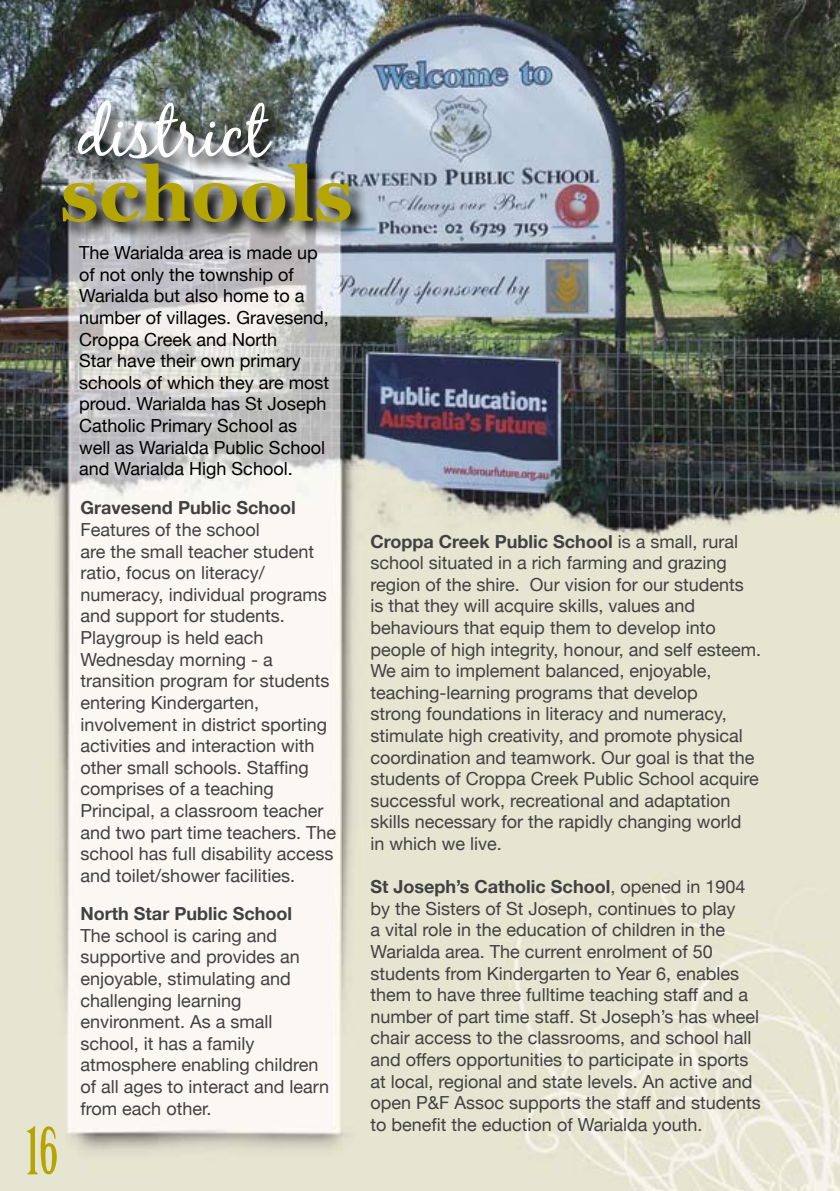
<style>
.page{position:relative;width:840px;height:1191px;background:#fff}
.page>*{position:absolute;margin:0;border:0;box-sizing:border-box;transform-origin:0 0}
.t1{font:700 76px "Georgia";color:#b5a500}
.t2{font:68px "Black Jack";color:#fff}
.t3{font:64px "Birch Std";color:#b5a500}
.t4{font:18px/21.6px "Helvetica Neue";color:#414142}
.t5{font:18px/21.6px "Helvetica Neue";color:#000}
.t6{font:700 18px "Helvetica Neue";color:#414142}
.s1{font-weight:700}
</style>
<div class="page">
<img style="left:0;top:0;width:839px;height:1191px">
<svg style="left:59px;top:98px;width:309px;height:142px;background:#82888b"></svg>
<h2 class="t2" style="left:77px;top:92px;width:192px">district</h2>
<h1 class="t1" style="left:60px;top:146px;width:294px">schools</h1>
<p class="t5" style="left:79px;top:242px;width:251px">The Warialda area is made up of not only the township of<br>Warialda but also home to a number of villages. Gravesend,<br>Croppa Creek and North<br>Star have their own primary schools of which they are most proud. Warialda has St Joseph<br>Catholic Primary School as well as Warialda Public School and Warialda High School.</p>
<h3 class="t3" style="left:27px;top:1115px;width:33px">16</h3>
<p class="t6" style="left:80px;top:497px;width:216px">Gravesend Public School</p>
<p class="t4" style="left:80px;top:518px;width:257px">Features of the school<br>are the small teacher student ratio, focus on literacy/ numeracy, individual programs and support for students.<br>Playgroup is held each<br>Wednesday morning - a transition program for students entering Kindergarten, involvement in district sporting activities and interaction with other small schools. Staffing comprises of a teaching<br>Principal, a classroom teacher and two part time teachers. The school has full disability access and toilet/shower facilities.</p>
<p class="t6" style="left:80px;top:902px;width:213px">North Star Public School</p>
<p class="t4" style="left:80px;top:924px;width:250px">The school is caring and supportive and provides an enjoyable, stimulating and challenging learning environment. As a small school, it has a family atmosphere enabling children of all ages to interact and learn from each other.</p>
<p class="t4" style="left:370px;top:530px;width:392px"><span class="s1">Croppa Creek Public School</span> is a small, rural school situated in a rich farming and grazing region of the shire. Our vision for our students is that they will acquire skills, values and behaviours that equip them to develop into people of high integrity, honour, and self esteem.<br>We aim to implement balanced, enjoyable, teaching-learning programs that develop<br>strong foundations in literacy and numeracy, stimulate high creativity, and promote physical coordination and teamwork. Our goal is that the students of Croppa Creek Public School acquire successful work, recreational and adaptation skills necessary for the rapidly changing world<br>in which we live.</p>
<p class="t4" style="left:370px;top:875px;width:392px"><span class="s1">St Joseph’s Catholic School</span>, opened in 1904 by the Sisters of St Joseph, continues to play<br>a vital role in the education of children in the Warialda area. The current enrolment of 50 students from Kindergarten to Year 6, enables them to have three fulltime teaching staff and a number of part time staff. St Joseph’s has wheel chair access to the classrooms, and school hall and offers opportunities to participate in sports at local, regional and state levels. An active and open P&amp;F Assoc supports the staff and students to benefit the eduction of Warialda youth.</p>
</div>
